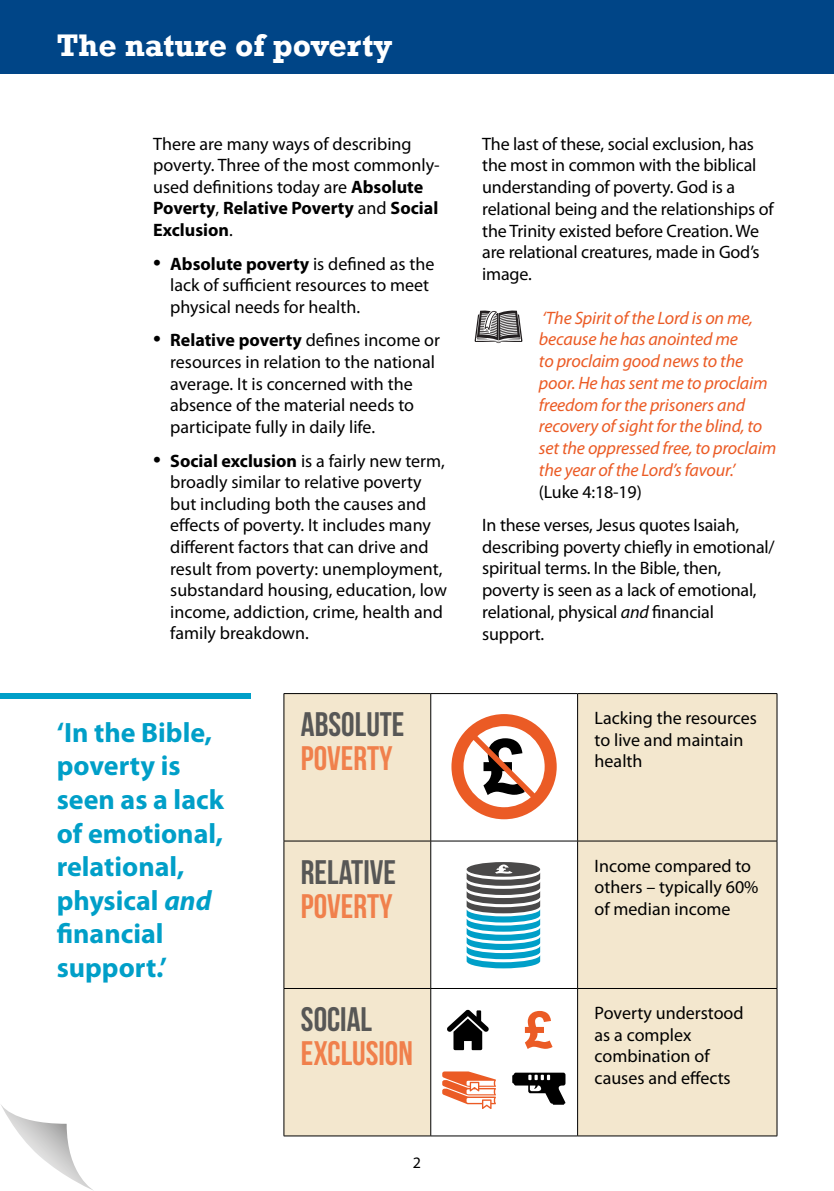
<style>
.page{position:relative;width:834px;height:1191px;background:#fff}
.page>*{position:absolute;margin:0;border:0;box-sizing:border-box;transform-origin:0 0}
.t1{font:700 34px "Bebas Neue";color:#f0804c}
.t2{font:700 34px "Bebas Neue";color:#575756}
.t3{font:700 32px "Rockwell";color:#fff}
.t4{font:700 28px/33.6px "Myriad Pro";color:#009fc8}
.t5{font:18px/21.6px "Myriad Pro";color:#000}
.t6{font:italic 18px/21.8px "Myriad Pro";letter-spacing:-.01em;color:#eb5b25}
.t7{font:16px "Myriad Pro";color:#000}
.s1{font-weight:700}
.s2{font-size:28px}
.s3{font-style:italic}
</style>
<div class="page">
<div style="left:0;top:0;width:833px;height:74px;background:#004587"></div>
<svg style="left:1px;top:1105px;width:92px;height:85px"></svg>
<div style="left:0;top:694px;width:250px;height:5px;background:#009fc8"></div>
<svg style="left:474px;top:310px;width:48px;height:33px"></svg>
<div style="left:284px;top:694px;width:492px;height:441px;background:#f3e7ce"></div>
<svg style="left:431px;top:694px;width:146px;height:441px"></svg>
<hr style="left:283px;top:693px;width:147px;height:1px;background:#000">
<hr style="left:283px;top:694px;width:1px;height:146px;background:#000">
<hr style="left:430px;top:693px;width:147px;height:1px;background:#000">
<hr style="left:430px;top:694px;width:1px;height:146px;background:#000">
<hr style="left:577px;top:693px;width:200px;height:1px;background:#000">
<hr style="left:577px;top:694px;width:1px;height:146px;background:#000">
<hr style="left:776px;top:694px;width:1px;height:146px;background:#000">
<hr style="left:283px;top:840px;width:147px;height:1px;background:#000">
<hr style="left:283px;top:841px;width:1px;height:147px;background:#000">
<hr style="left:430px;top:840px;width:147px;height:1px;background:#000">
<hr style="left:430px;top:841px;width:1px;height:147px;background:#000">
<hr style="left:577px;top:840px;width:200px;height:1px;background:#000">
<hr style="left:577px;top:841px;width:1px;height:147px;background:#000">
<hr style="left:776px;top:841px;width:1px;height:147px;background:#000">
<hr style="left:283px;top:988px;width:147px;height:1px;background:#000">
<hr style="left:283px;top:988px;width:1px;height:147px;background:#000">
<hr style="left:430px;top:988px;width:147px;height:1px;background:#000">
<hr style="left:430px;top:988px;width:1px;height:147px;background:#000">
<hr style="left:577px;top:988px;width:200px;height:1px;background:#000">
<hr style="left:577px;top:988px;width:1px;height:147px;background:#000">
<hr style="left:776px;top:988px;width:1px;height:147px;background:#000">
<hr style="left:283px;top:1135px;width:147px;height:1px;background:#000">
<hr style="left:430px;top:1135px;width:147px;height:1px;background:#000">
<hr style="left:577px;top:1135px;width:200px;height:1px;background:#000">
<svg style="left:451px;top:714px;width:105px;height:105px"></svg>
<svg style="left:466px;top:862px;width:74px;height:14px"></svg>
<svg style="left:466px;top:864px;width:74px;height:104px"></svg>
<svg style="left:524px;top:1011px;width:28px;height:38px"></svg>
<svg style="left:442px;top:1071px;width:54px;height:38px"></svg>
<svg style="left:512px;top:1072px;width:53px;height:32px"></svg>
<svg style="left:446px;top:1009px;width:43px;height:41px"></svg>
<h2 class="t3" style="left:57px;top:26px;width:337px">The nature of poverty</h2>
<p class="t5" style="left:153px;top:132px;width:288px">There are many ways of describing poverty. Three of the most commonly&shy;used definitions today are <span class="s1">Absolute<br>Poverty</span>, <span class="s1">Relative Poverty</span> and <span class="s1">Social<br>Exclusion</span>.</p>
<p class="t5" style="left:170px;top:252px;width:266px;text-indent:-17px"><span class="s2">•</span> <span class="s1">Absolute poverty</span> is defined as the lack of sufficient resources to meet physical needs for health.</p>
<p class="t5" style="left:170px;top:329px;width:271px;text-indent:-17px"><span class="s2">•</span> <span class="s1">Relative poverty</span> defines income or resources in relation to the national average. It is concerned with the absence of the material needs to participate fully in daily life.</p>
<p class="t5" style="left:170px;top:449px;width:278px;text-indent:-17px"><span class="s2">•</span> <span class="s1">Social exclusion</span> is a fairly new term, broadly similar to relative poverty but including both the causes and effects of poverty. It includes many different factors that can drive and result from poverty: unemployment, substandard housing, education, low income, addiction, crime, health and family breakdown.</p>
<h3 class="t4" style="left:57px;top:714px;width:169px">‘In the Bible, poverty is seen as a lack of emotional, relational, physical <span class="s3">and </span>financial support.’</h3>
<h1 class="t2" style="left:301px;top:705px;width:105px">ABSOLUTE</h1>
<h1 class="t1" style="left:301px;top:739px;width:93px">POVERTY</h1>
<h1 class="t2" style="left:301px;top:853px;width:96px">RELATIVE</h1>
<h1 class="t1" style="left:301px;top:887px;width:93px">POVERTY</h1>
<h1 class="t2" style="left:301px;top:1000px;width:73px">SOCIAL</h1>
<h1 class="t1" style="left:301px;top:1034px;width:113px">EXCLUSION</h1>
<p class="t7" style="left:413px;top:1152px;width:10px">2</p>
<p class="t5" style="left:482px;top:132px;width:293px">The last of these, social exclusion, has the most in common with the biblical understanding of poverty. God is a relational being and the relationships of the Trinity existed before Creation. We are relational creatures, made in God’s image.</p>
<p class="t6" style="left:539px;top:306px;width:239px">‘The Spirit of the Lord is on me, because he has anointed me<br>to proclaim good news to the poor. He has sent me to proclaim freedom for the prisoners and recovery of sight for the blind, to set the oppressed free, to proclaim the year of the Lord’s favour.’</p>
<p class="t5" style="left:482px;top:475px;width:258px;line-height:33px;text-indent:57px">(Luke 4:18-19)<br>In these verses, Jesus quotes Isaiah,</p>
<p class="t5" style="left:482px;top:535px;width:294px">describing poverty chiefly in emotional/ spiritual terms. In the Bible, then, poverty is seen as a lack of emotional, relational, physical <span class="s3">and</span> financial support.</p>
<p class="t5" style="left:594px;top:707px;width:164px">Lacking the resources to live and maintain health</p>
<p class="t5" style="left:594px;top:854px;width:165px">Income compared to others – typically 60% of median income</p>
<p class="t5" style="left:594px;top:1002px;width:150px">Poverty understood as a complex combination of causes and effects</p>
</div>
